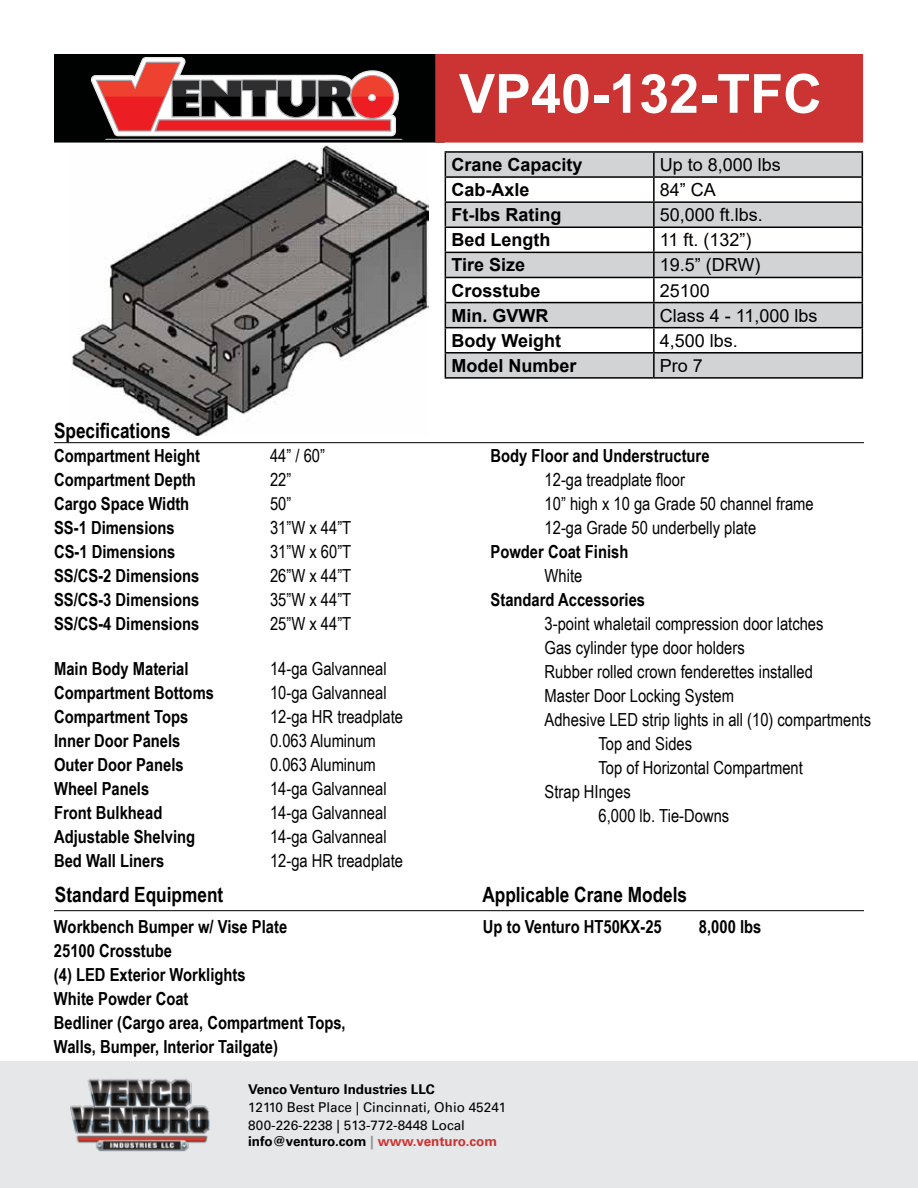
<style>
.page{position:relative;width:918px;height:1188px;background:#fff}
.page>*{position:absolute;margin:0;border:0;box-sizing:border-box;transform-origin:0 0}
.t1{font:700 54px "Arial";color:#fff}
.t2{font:700 21px "Arial Narrow";color:#000}
.t3{font:18px/24px "Arial Narrow";color:#000}
.t4{font:700 18px/24px "Arial Narrow";color:#000}
.t5{font:700 18px "Arial";color:#000}
.t6{font:18px "Arial";color:#000}
.t7{font:13.5px/18px "Univers LT Pro 55 Roman";color:#000}
.t8{font:700 13.5px "Univers LT Std";color:#000}
.s1{color:#939598}
.s2{color:#cb3433}
</style>
<div class="page">
<img style="left:72px;top:146px;width:357px;height:290px">
<div style="left:0;top:1061px;width:918px;height:127px;background:#e6e7e8"></div>
<img style="left:70px;top:1079px;width:140px;height:73px">
<svg style="left:446px;top:153px;width:416px;height:224px;fill:#d1d3d4"></svg>
<hr style="left:445px;top:151px;width:209px;height:2px;background:#000">
<hr style="left:654px;top:151px;width:209px;height:2px;background:#000">
<hr style="left:653px;top:153px;width:2px;height:23px;background:#000">
<hr style="left:445px;top:176px;width:209px;height:2px;background:#000">
<hr style="left:654px;top:176px;width:209px;height:2px;background:#000">
<hr style="left:653px;top:178px;width:2px;height:23px;background:#000">
<hr style="left:445px;top:201px;width:209px;height:2px;background:#000">
<hr style="left:654px;top:201px;width:209px;height:2px;background:#000">
<hr style="left:653px;top:203px;width:2px;height:24px;background:#000">
<hr style="left:445px;top:227px;width:209px;height:1px;background:#000">
<hr style="left:654px;top:227px;width:209px;height:1px;background:#000">
<hr style="left:653px;top:228px;width:2px;height:24px;background:#000">
<hr style="left:445px;top:252px;width:209px;height:1px;background:#000">
<hr style="left:654px;top:252px;width:209px;height:1px;background:#000">
<hr style="left:653px;top:253px;width:2px;height:24px;background:#000">
<hr style="left:445px;top:277px;width:209px;height:1px;background:#000">
<hr style="left:654px;top:277px;width:209px;height:1px;background:#000">
<hr style="left:653px;top:278px;width:2px;height:24px;background:#000">
<hr style="left:445px;top:302px;width:209px;height:1px;background:#000">
<hr style="left:654px;top:302px;width:209px;height:1px;background:#000">
<hr style="left:653px;top:303px;width:2px;height:24px;background:#000">
<hr style="left:445px;top:327px;width:209px;height:1px;background:#000">
<hr style="left:654px;top:327px;width:209px;height:1px;background:#000">
<hr style="left:653px;top:328px;width:2px;height:24px;background:#000">
<hr style="left:445px;top:352px;width:209px;height:2px;background:#000">
<svg style="left:445px;top:153px;width:1px;height:224px"></svg>
<hr style="left:654px;top:352px;width:209px;height:2px;background:#000">
<hr style="left:653px;top:354px;width:2px;height:23px;background:#000">
<svg style="left:862px;top:153px;width:1px;height:224px"></svg>
<hr style="left:445px;top:377px;width:209px;height:2px;background:#000">
<hr style="left:654px;top:377px;width:209px;height:2px;background:#000">
<hr style="left:54px;top:442px;width:810px;height:1px;background:#000101">
<hr style="left:54px;top:910px;width:810px;height:1px;background:#000101">
<div style="left:54px;top:54px;width:391px;height:89px;background:#000101;border:2px solid #000101"></div>
<div style="left:435px;top:54px;width:428px;height:89px;background:#cb3433;border:2px solid #cb3433"></div>
<svg style="left:91px;top:57px;width:312px;height:83px"></svg>
<h1 class="t1" style="left:459px;top:58px;width:365px">VP40-132-TFC</h1>
<p class="t2" style="left:54px;top:415px;width:118px">Specifications</p>
<p class="t4" style="left:54px;top:442px;width:147px">Compartment Height</p>
<p class="t3" style="left:270px;top:443px;width:56px">44” / 60”</p>
<p class="t4" style="left:54px;top:466px;width:143px">Compartment Depth</p>
<p class="t3" style="left:270px;top:467px;width:23px">22”</p>
<p class="t4" style="left:54px;top:490px;width:137px">Cargo Space Width</p>
<p class="t3" style="left:270px;top:491px;width:23px">50”</p>
<p class="t4" style="left:54px;top:514px;width:122px">SS-1 Dimensions</p>
<p class="t3" style="left:270px;top:515px;width:83px">31”W x 44”T</p>
<p class="t4" style="left:54px;top:538px;width:123px">CS-1 Dimensions</p>
<p class="t3" style="left:270px;top:539px;width:83px">31”W x 60”T</p>
<p class="t4" style="left:54px;top:562px;width:147px">SS/CS-2 Dimensions</p>
<p class="t3" style="left:270px;top:563px;width:83px">26”W x 44”T</p>
<p class="t4" style="left:54px;top:586px;width:147px">SS/CS-3 Dimensions</p>
<p class="t3" style="left:270px;top:587px;width:83px">35”W x 44”T</p>
<p class="t4" style="left:54px;top:610px;width:147px">SS/CS-4 Dimensions</p>
<p class="t3" style="left:270px;top:611px;width:83px">25”W x 44”T</p>
<p class="t4" style="left:54px;top:656px;width:136px">Main Body Material</p>
<p class="t3" style="left:270px;top:656px;width:118px">14-ga Galvanneal</p>
<p class="t4" style="left:54px;top:680px;width:161px">Compartment Bottoms</p>
<p class="t3" style="left:270px;top:680px;width:118px">10-ga Galvanneal</p>
<p class="t4" style="left:54px;top:704px;width:136px">Compartment Tops</p>
<p class="t3" style="left:270px;top:704px;width:134px">12-ga HR treadplate</p>
<p class="t4" style="left:54px;top:728px;width:128px">Inner Door Panels</p>
<p class="t3" style="left:270px;top:728px;width:107px">0.063 Aluminum</p>
<p class="t4" style="left:54px;top:752px;width:131px">Outer Door Panels</p>
<p class="t3" style="left:270px;top:752px;width:107px">0.063 Aluminum</p>
<p class="t4" style="left:54px;top:776px;width:97px">Wheel Panels</p>
<p class="t3" style="left:270px;top:776px;width:118px">14-ga Galvanneal</p>
<p class="t4" style="left:54px;top:800px;width:110px">Front Bulkhead</p>
<p class="t3" style="left:270px;top:800px;width:118px">14-ga Galvanneal</p>
<p class="t4" style="left:54px;top:824px;width:143px">Adjustable Shelving</p>
<p class="t3" style="left:270px;top:824px;width:118px">14-ga Galvanneal</p>
<p class="t4" style="left:54px;top:848px;width:112px">Bed Wall Liners</p>
<p class="t3" style="left:270px;top:848px;width:134px">12-ga HR treadplate</p>
<p class="t5" style="left:451px;top:153px;width:133px">Crane Capacity</p>
<p class="t6" style="left:660px;top:152px;width:123px">Up to 8,000 lbs</p>
<p class="t5" style="left:451px;top:178px;width:80px">Cab-Axle</p>
<p class="t6" style="left:660px;top:177px;width:58px">84” CA</p>
<p class="t5" style="left:451px;top:203px;width:111px">Ft-lbs Rating</p>
<p class="t6" style="left:660px;top:203px;width:105px">50,000 ft.lbs.</p>
<p class="t5" style="left:451px;top:228px;width:100px">Bed Length</p>
<p class="t6" style="left:660px;top:228px;width:93px">11 ft. (132”)</p>
<p class="t5" style="left:451px;top:253px;width:75px">Tire Size</p>
<p class="t6" style="left:660px;top:253px;width:102px">19.5” (DRW)</p>
<p class="t5" style="left:451px;top:278px;width:91px">Crosstube</p>
<p class="t6" style="left:660px;top:278px;width:52px">25100</p>
<p class="t5" style="left:451px;top:304px;width:99px">Min. GVWR</p>
<p class="t6" style="left:660px;top:303px;width:159px">Class 4 - 11,000 lbs</p>
<p class="t5" style="left:451px;top:329px;width:111px">Body Weight</p>
<p class="t6" style="left:660px;top:328px;width:80px">4,500 lbs.</p>
<p class="t5" style="left:451px;top:354px;width:127px">Model Number</p>
<p class="t6" style="left:660px;top:353px;width:45px">Pro 7</p>
<p class="t4" style="left:491px;top:442px;width:220px">Body Floor and Understructure</p>
<p class="t3" style="left:545px;top:467px;width:271px">12-ga treadplate floor<br>10” high x 10 ga Grade 50 channel frame<br>12-ga Grade 50 underbelly plate</p>
<p class="t4" style="left:491px;top:538px;width:139px">Powder Coat Finish</p>
<p class="t3" style="left:545px;top:563px;width:39px">White</p>
<p class="t4" style="left:491px;top:586px;width:156px">Standard Accessories</p>
<p class="t3" style="left:545px;top:611px;width:280px">3-point whaletail compression door latches</p>
<p class="t3" style="left:545px;top:635px;width:202px">Gas cylinder type door holders</p>
<p class="t3" style="left:545px;top:659px;width:270px">Rubber rolled crown fenderettes installed</p>
<p class="t3" style="left:545px;top:683px;width:191px">Master Door Locking System</p>
<p class="t3" style="left:545px;top:707px;width:328px">Adhesive LED strip lights in all (10) compartments</p>
<p class="t3" style="left:599px;top:731px;width:95px">Top and Sides</p>
<p class="t3" style="left:599px;top:755px;width:206px">Top of Horizontal Compartment</p>
<p class="t3" style="left:545px;top:779px;width:88px">Strap HInges</p>
<p class="t3" style="left:599px;top:803px;width:132px">6,000 lb. Tie-Downs</p>
<p class="t2" style="left:55px;top:879px;width:170px">Standard Equipment</p>
<p class="t2" style="left:482px;top:879px;width:206px">Applicable Crane Models</p>
<p class="t4" style="left:54px;top:914px;width:293px">Workbench Bumper w/ Vise Plate<br>25100 Crosstube<br>(4) LED Exterior Worklights<br>White Powder Coat<br>Bedliner (Cargo area, Compartment Tops,<br>Walls, Bumper, Interior Tailgate)</p>
<p class="t4" style="left:483px;top:914px;width:180px">Up to Venturo HT50KX-25</p>
<p class="t4" style="left:699px;top:914px;width:64px">8,000 lbs</p>
<p class="t8" style="left:248px;top:1081px;width:188px">Venco Venturo Industries LLC</p>
<p class="t7" style="left:248px;top:1097px;width:260px">12110 Best Place | Cincinnati, Ohio 45241<br>800-226-2238 | 513-772-8448 Local</p>
<p class="t8" style="left:248px;top:1133px;width:250px">info@venturo.com <span class="s1">|</span> <span class="s2">www.venturo.com</span></p>
</div>
